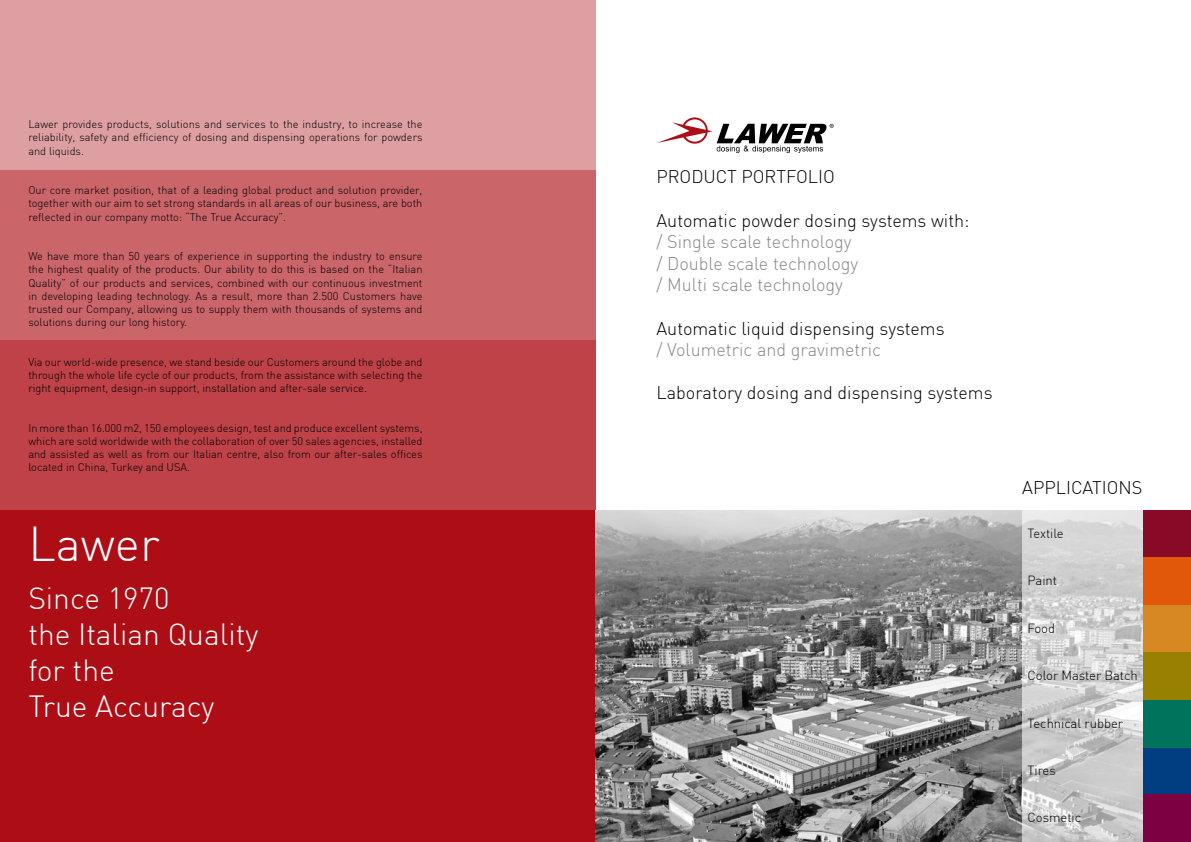
<style>
.page{position:relative;width:1191px;height:842px;background:#fff}
.page>*{position:absolute;margin:0;border:0;box-sizing:border-box;transform-origin:0 0}
.t1{font:300 48px "DIN";color:#fff}
.t2{font:300 30px/36px "DIN";color:#fff}
.t3{font:300 18px "DIN";color:#000}
.t4{font:300 18px/21.6px "DIN";color:#878787}
.t5{font:300 13px "DIN";color:#000}
.t6{font:300 11px/13.2px "DIN";color:#000;text-align:justify}
</style>
<div class="page">
<div style="left:0;top:0;width:595px;height:842px;background:#de9fa2"></div>
<div style="left:0;top:170px;width:595px;height:672px;background:#ca656a"></div>
<div style="left:0;top:340px;width:595px;height:502px;background:#be4248"></div>
<div style="left:0;top:510px;width:595px;height:332px;background:#ad0e16"></div>
<img style="left:595px;top:510px;width:426px;height:332px">
<svg style="left:657px;top:117px;width:176px;height:36px"></svg>
<svg style="left:1021px;top:510px;width:122px;height:332px;fill:#d0d0d0"></svg>
<div style="left:1143px;top:510px;width:48px;height:48px;background:#880a26"></div>
<div style="left:1143px;top:605px;width:48px;height:47px;background:#d88823"></div>
<div style="left:1143px;top:747px;width:48px;height:48px;background:#003e81"></div>
<div style="left:1143px;top:558px;width:48px;height:47px;background:#e1580a"></div>
<div style="left:1143px;top:700px;width:48px;height:47px;background:#00735c"></div>
<div style="left:1143px;top:652px;width:48px;height:48px;background:#998100"></div>
<div style="left:1143px;top:795px;width:48px;height:47px;background:#7d0042"></div>
<p class="t6" style="left:28px;top:117px;width:396px">Lawer provides products, solutions and services to the industry, to increase the reliability, safety and efficiency of dosing and dispensing operations for powders and liquids.</p>
<p class="t6" style="left:28px;top:183px;width:395px">Our core market position, that of a leading global product and solution provider, together with our aim to set strong standards in all areas of our business, are both reflected in our company motto: “The True Accuracy”.</p>
<p class="t6" style="left:28px;top:249px;width:396px">We have more than 50 years of experience in supporting the industry to ensure the highest quality of the products. Our ability to do this is based on the “Italian Quality” of our products and services, combined with our continuous investment in developing leading technology. As a result, more than 2.500 Customers have trusted our Company, allowing us to supply them with thousands of systems and solutions during our long history.</p>
<p class="t6" style="left:28px;top:355px;width:396px">Via our world-wide presence, we stand beside our Customers around the globe and through the whole life cycle of our products, from the assistance with selecting the right equipment, design-in support, installation and after-sale service.</p>
<p class="t6" style="left:28px;top:421px;width:396px">In more than 16.000 m2, 150 employees design, test and produce excellent systems, which are sold worldwide with the collaboration of over 50 sales agencies, installed and assisted as well as from our Italian centre, also from our after-sales offices located in China, Turkey and USA.</p>
<h1 class="t1" style="left:28px;top:514px;width:133px">Lawer</h1>
<h2 class="t2" style="left:28px;top:580px;width:231px">Since 1970<br>the Italian Quality for the<br>True Accuracy</h2>
<h3 class="t3" style="left:656px;top:166px;width:180px">PRODUCT PORTFOLIO</h3>
<h3 class="t3" style="left:656px;top:209px;width:314px">Automatic powder dosing systems with:</h3>
<h3 class="t4" style="left:656px;top:231px;width:203px">/ Single scale technology / Double scale technology / Multi scale technology</h3>
<h3 class="t3" style="left:656px;top:317px;width:290px">Automatic liquid dispensing systems</h3>
<h3 class="t4" style="left:656px;top:339px;width:226px">/ Volumetric and gravimetric</h3>
<h3 class="t3" style="left:656px;top:382px;width:338px">Laboratory dosing and dispensing systems</h3>
<h3 class="t3" style="left:1022px;top:476px;width:122px">APPLICATIONS</h3>
<p class="t5" style="left:1027px;top:525px;width:38px">Textile</p>
<p class="t5" style="left:1027px;top:573px;width:31px">Paint</p>
<p class="t5" style="left:1027px;top:620px;width:29px">Food</p>
<p class="t5" style="left:1027px;top:667px;width:112px">Color Master Batch</p>
<p class="t5" style="left:1027px;top:715px;width:97px">Technical rubber</p>
<p class="t5" style="left:1027px;top:762px;width:30px">Tires</p>
<p class="t5" style="left:1027px;top:810px;width:55px">Cosmetic</p>
</div>
